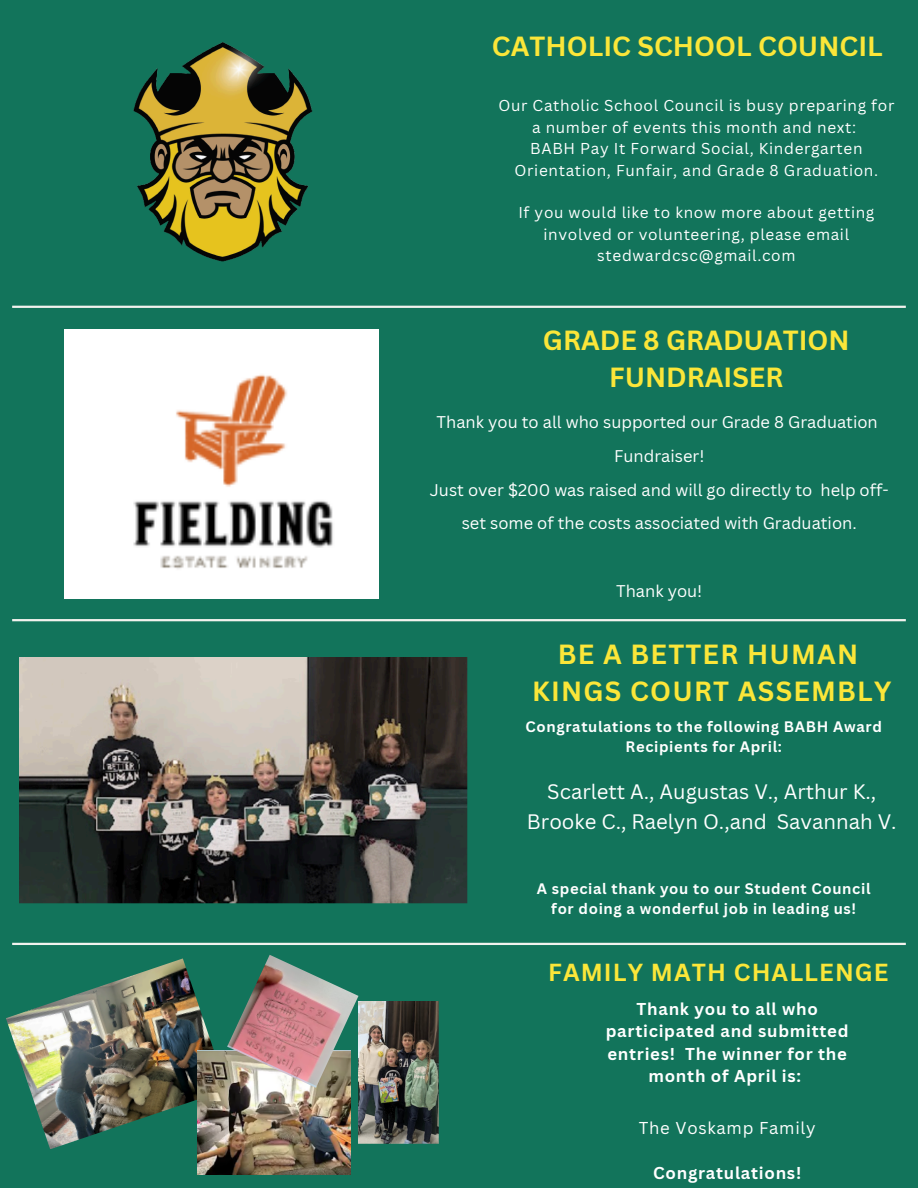
<style>
.page{position:relative;width:918px;height:1188px;background:#12745b}
.page>*{position:absolute;margin:0;border:0;box-sizing:border-box;transform-origin:0 0}
.t1{font:700 27px/37.2px "Canva Sans";color:#fbe639;text-align:center}
.t2{font:700 27px/37.2px "Canva Sans";letter-spacing:.045em;color:#fbe639;text-align:center}
.t3{font:700 24px "Canva Sans";letter-spacing:.045em;color:#fbe639}
.t4{font:20.4px/30.3px "Canva Sans";color:#fff;text-align:center}
.t5{font:700 16.8px/22.5px "Canva Sans";letter-spacing:.045em;color:#fff;text-align:center}
.t6{font:16.8px "Canva Sans";letter-spacing:.045em;color:#fff}
.t7{font:16.5px/33.8px "Canva Sans";color:#fff;text-align:center}
.t8{font:15.3px/21.3px "Canva Sans";letter-spacing:.045em;color:#fff;text-align:center}
.t9{font:700 14.85px/20.2px "Canva Sans";letter-spacing:.045em;color:#fff;text-align:center}
</style>
<div class="page">
<hr style="left:12px;top:306px;width:894px;height:2px;background:#f2f2ee">
<hr style="left:12px;top:619px;width:894px;height:2px;background:#f2f2ee">
<hr style="left:12px;top:943px;width:894px;height:2px;background:#f2f2ee">
<img style="left:65px;top:329px;width:314px;height:269px">
<img style="left:6px;top:958px;width:208px;height:191px">
<img style="left:197px;top:1050px;width:153px;height:125px">
<img style="left:227px;top:955px;width:132px;height:133px">
<img style="left:133px;top:42px;width:180px;height:220px">
<img style="left:358px;top:1001px;width:80px;height:142px">
<img style="left:20px;top:658px;width:447px;height:245px">
<h4 class="t1" style="left:492px;top:27px;width:392px">CATHOLIC SCHOOL COUNCIL</h4>
<h4 class="t8" style="left:498px;top:95px;width:398px">Our Catholic School Council is busy preparing for a number of events this month and next:<br>BABH Pay It Forward Social, Kindergarten Orientation, Funfair, and Grade 8 Graduation.</h4>
<h5 class="t8" style="left:518px;top:202px;width:358px">If you would like to know more about getting involved or volunteering, please email stedwardcsc@gmail.com</h5>
<p class="t1" style="left:543px;top:321px;width:308px">GRADE 8 GRADUATION<br>FUNDRAISER</p>
<p class="t7" style="left:430px;top:405px;width:460px">Thank you to all who supported our Grade 8 Graduation Fundraiser!<br>Just over $200 was raised and will go directly to help off&shy;set some of the costs associated with Graduation.</p>
<p class="t7" style="left:616px;top:574px;width:88px">Thank you!</p>
<h5 class="t2" style="left:532px;top:635px;width:361px">BE A BETTER HUMAN<br>KINGS COURT ASSEMBLY</h5>
<p class="t9" style="left:526px;top:716px;width:358px">Congratulations to the following BABH Award<br>Recipients for April:</p>
<h2 class="t4" style="left:527px;top:776px;width:371px">Scarlett A., Augustas V., Arthur K.,<br>Brooke C., Raelyn O.,and Savannah V.</h2>
<h1 class="t9" style="left:537px;top:878px;width:335px">A special thank you to our Student Council for doing a wonderful job in leading us!</h1>
<h3 class="t3" style="left:548px;top:955px;width:342px">FAMILY MATH CHALLENGE</h3>
<p class="t5" style="left:606px;top:997px;width:244px">Thank you to all who participated and submitted entries! The winner for the month of April is:</p>
<p class="t6" style="left:639px;top:1116px;width:178px">The Voskamp Family</p>
<p class="t5" style="left:653px;top:1161px;width:150px">Congratulations!</p>
</div>
